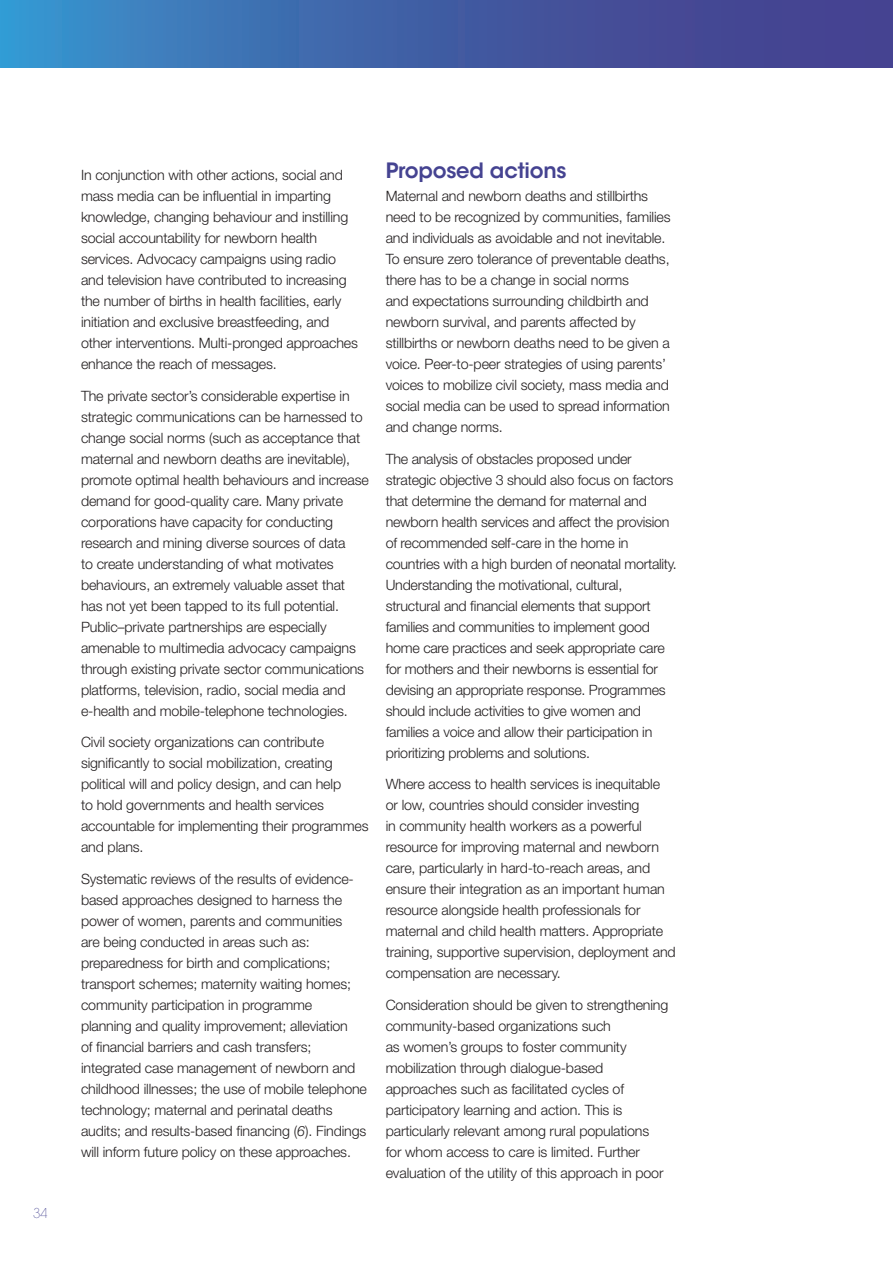
<style>
.page{position:relative;width:893px;height:1263px;background:#fff}
.page>*{position:absolute;margin:0;border:0;box-sizing:border-box;transform-origin:0 0}
.Subheads{font:600 21px "ITC Avant Garde Std";letter-spacing:-.01em;color:#454391}
.body{font:300 14.25px/21px "Helvetica Neue LT Std";letter-spacing:-.01em;color:#231f20}
.t1{font:200 13.5px "ITC Avant Garde Std";color:#454391}
.s1{font-style:italic}
</style>
<div class="page">
<div style="left:0;top:0;width:893px;height:68px;background:linear-gradient(to right,#398ec9,#483586)"></div>
<hr style="left:892px;top:658px;width:1px;height:538px;background:#e3e2ef">
<p class="t1" style="left:33px;top:1205px;width:16px">34</p>
<p class="body" style="left:81px;top:164px;width:278px">In conjunction with other actions, social and mass media can be influential in imparting knowledge, changing behaviour and instilling social accountability for newborn health services. Advocacy campaigns using radio and television have contributed to increasing the number of births in health facilities, early initiation and exclusive breastfeeding, and other interventions. Multi-pronged approaches enhance the reach of messages.</p>
<p class="body" style="left:81px;top:385px;width:289px">The private sector’s considerable expertise in strategic communications can be harnessed to change social norms (such as acceptance that maternal and newborn deaths are inevitable), promote optimal health behaviours and increase demand for good-quality care. Many private corporations have capacity for conducting research and mining diverse sources of data<br>to create understanding of what motivates behaviours, an extremely valuable asset that has not yet been tapped to its full potential.<br>Public–private partnerships are especially amenable to multimedia advocacy campaigns through existing private sector communications platforms, television, radio, social media and e-health and mobile-telephone technologies.</p>
<p class="body" style="left:81px;top:731px;width:289px">Civil society organizations can contribute significantly to social mobilization, creating political will and policy design, and can help<br>to hold governments and health services accountable for implementing their programmes and plans.</p>
<p class="body" style="left:81px;top:868px;width:287px">Systematic reviews of the results of evidence&shy;based approaches designed to harness the power of women, parents and communities<br>are being conducted in areas such as: preparedness for birth and complications; transport schemes; maternity waiting homes; community participation in programme<br>planning and quality improvement; alleviation<br>of financial barriers and cash transfers; integrated case management of newborn and childhood illnesses; the use of mobile telephone technology; maternal and perinatal deaths audits; and results-based financing (<span class="s1">6</span>). Findings will inform future policy on these approaches.</p>
<p class="Subheads" style="left:386px;top:157px;width:182px">Proposed actions</p>
<p class="body" style="left:386px;top:185px;width:286px">Maternal and newborn deaths and stillbirths need to be recognized by communities, families and individuals as avoidable and not inevitable.<br>To ensure zero tolerance of preventable deaths, there has to be a change in social norms<br>and expectations surrounding childbirth and newborn survival, and parents affected by stillbirths or newborn deaths need to be given a voice. Peer-to-peer strategies of using parents’ voices to mobilize civil society, mass media and social media can be used to spread information and change norms.</p>
<p class="body" style="left:386px;top:448px;width:293px">The analysis of obstacles proposed under strategic objective 3 should also focus on factors that determine the demand for maternal and newborn health services and affect the provision of recommended self-care in the home in countries with a high burden of neonatal mortality.<br>Understanding the motivational, cultural, structural and financial elements that support families and communities to implement good home care practices and seek appropriate care for mothers and their newborns is essential for devising an appropriate response. Programmes should include activities to give women and families a voice and allow their participation in prioritizing problems and solutions.</p>
<p class="body" style="left:386px;top:773px;width:291px">Where access to health services is inequitable or low, countries should consider investing<br>in community health workers as a powerful resource for improving maternal and newborn care, particularly in hard-to-reach areas, and ensure their integration as an important human resource alongside health professionals for maternal and child health matters. Appropriate training, supportive supervision, deployment and compensation are necessary.</p>
<p class="body" style="left:386px;top:994px;width:284px">Consideration should be given to strengthening community-based organizations such<br>as women’s groups to foster community mobilization through dialogue-based approaches such as facilitated cycles of participatory learning and action. This is particularly relevant among rural populations for whom access to care is limited. Further evaluation of the utility of this approach in poor</p>
</div>
